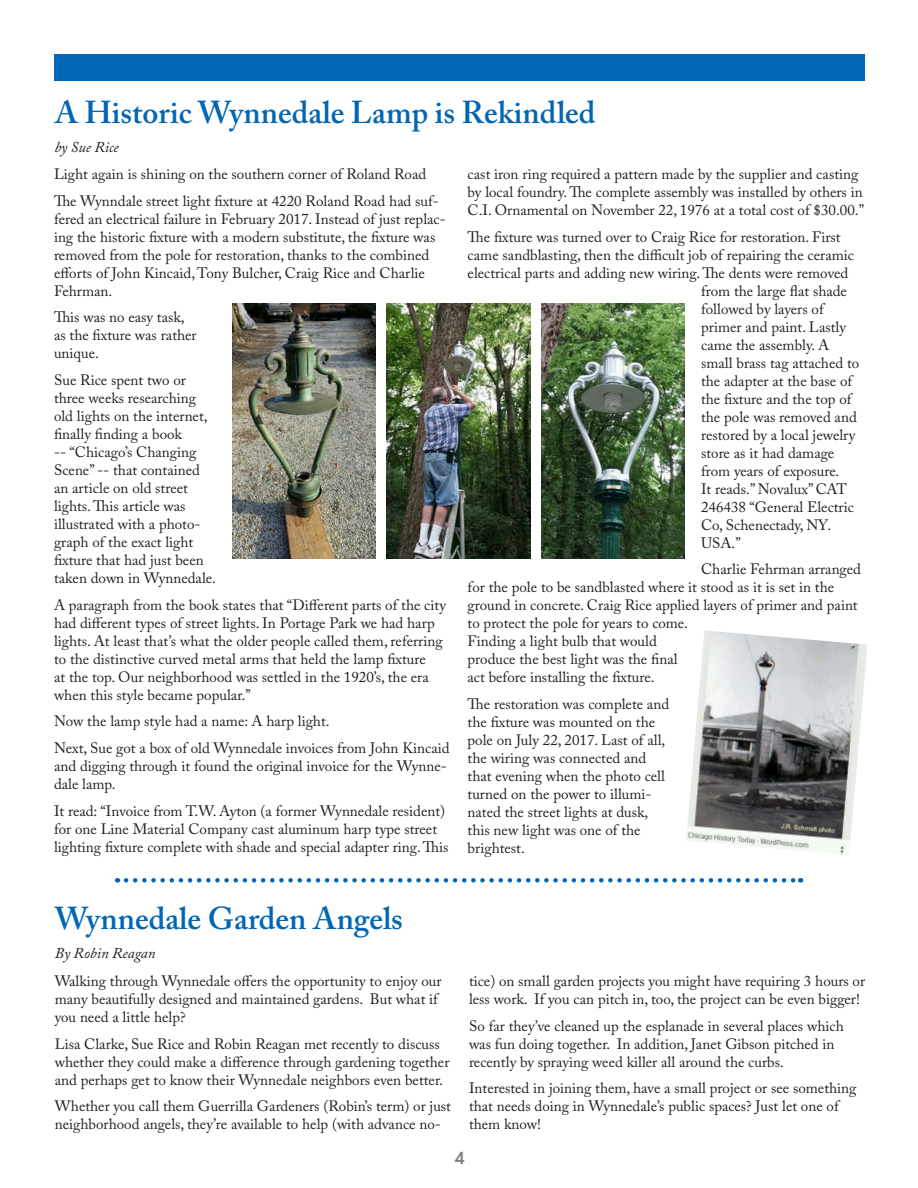
<style>
.page{position:relative;width:918px;height:1188px;background:#fff}
.page>*{position:absolute;margin:0;border:0;box-sizing:border-box;transform-origin:0 0}
.Head_1{font:600 31.5px "Adobe Caslon Pro";color:#0166b3}
.t1{font:600 18px "Futura T";color:#808285}
.Body_2{font:15px/18px "Adobe Caslon Pro";color:#231f20}
.Head_1-2{font:italic 15px "Adobe Caslon Pro";color:#231f20}
</style>
<div class="page">
<div style="left:55px;top:54px;width:810px;height:26px;background:#0166b3"></div>
<img style="left:686px;top:630px;width:181px;height:225px">
<img style="left:232px;top:304px;width:144px;height:255px">
<img style="left:387px;top:304px;width:143px;height:255px">
<img style="left:541px;top:304px;width:144px;height:255px">
<svg style="left:126px;top:878px;width:675px;height:5px"></svg>
<p class="Head_1" style="left:55px;top:93px;width:542px">A Historic Wynnedale Lamp is Rekindled</p>
<p class="Head_1-2" style="left:55px;top:138px;width:66px">by Sue Rice</p>
<p class="Body_2" style="left:54px;top:165px;width:374px">Light again is shining on the southern corner of Roland Road</p>
<p class="Body_2" style="left:54px;top:192px;width:393px">The Wynndale street light fixture at 4220 Roland Road had suf&shy;fered an electrical failure in February 2017. Instead of just replac&shy;ing the historic fixture with a modern substitute, the fixture was removed from the pole for restoration, thanks to the combined efforts of John Kincaid, Tony Bulcher, Craig Rice and Charlie Fehrman.</p>
<p class="Body_2" style="left:54px;top:308px;width:144px">This was no easy task, as the fixture was rather unique.</p>
<p class="Body_2" style="left:54px;top:371px;width:163px">Sue Rice spent two or three weeks researching old lights on the internet, finally finding a book<br>-- “Chicago’s Changing<br>Scene” -- that contained an article on old street lights. This article was illustrated with a photo&shy;graph of the exact light fixture that had just been taken down in Wynnedale.</p>
<p class="Body_2" style="left:54px;top:596px;width:394px">A paragraph from the book states that “Different parts of the city had different types of street lights. In Portage Park we had harp lights. At least that’s what the older people called them, referring to the distinctive curved metal arms that held the lamp fixture<br>at the top. Our neighborhood was settled in the 1920’s, the era when this style became popular.’’</p>
<p class="Body_2" style="left:54px;top:712px;width:277px">Now the lamp style had a name: A harp light.</p>
<p class="Body_2" style="left:54px;top:739px;width:397px">Next, Sue got a box of old Wynnedale invoices from John Kincaid and digging through it found the original invoice for the Wynne&shy;dale lamp.</p>
<p class="Body_2" style="left:54px;top:802px;width:396px">It read: “Invoice from T.W. Ayton (a former Wynnedale resident) for one Line Material Company cast aluminum harp type street lighting fixture complete with shade and special adapter ring. This</p>
<p class="Body_2" style="left:468px;top:165px;width:398px">cast iron ring required a pattern made by the supplier and casting by local foundry. The complete assembly was installed by others in<br>C.I. Ornamental on November 22, 1976 at a total cost of $30.00.”</p>
<p class="Body_2" style="left:468px;top:228px;width:375px">The fixture was turned over to Craig Rice for restoration. First</p>
<p class="Body_2" style="left:468px;top:246px;width:388px">came sandblasting, then the difficult job of repairing the ceramic</p>
<p class="Body_2" style="left:468px;top:264px;width:382px">electrical parts and adding new wiring. The dents were removed</p>
<p class="Body_2" style="left:701px;top:282px;width:147px">from the large flat shade</p>
<p class="Body_2" style="left:701px;top:300px;width:124px">followed by layers of</p>
<p class="Body_2" style="left:701px;top:318px;width:147px">primer and paint. Lastly</p>
<p class="Body_2" style="left:701px;top:336px;width:130px">came the assembly. A</p>
<p class="Body_2" style="left:701px;top:354px;width:160px">small brass tag attached to</p>
<p class="Body_2" style="left:701px;top:372px;width:153px">the adapter at the base of</p>
<p class="Body_2" style="left:701px;top:390px;width:152px">the fixture and the top of</p>
<p class="Body_2" style="left:701px;top:408px;width:157px">the pole was removed and</p>
<p class="Body_2" style="left:701px;top:426px;width:156px">restored by a local jewelry</p>
<p class="Body_2" style="left:701px;top:444px;width:135px">store as it had damage</p>
<p class="Body_2" style="left:701px;top:462px;width:140px">from years of exposure.</p>
<p class="Body_2" style="left:701px;top:480px;width:147px">It reads.” Novalux” CAT</p>
<p class="Body_2" style="left:701px;top:498px;width:154px">246438 “General Electric</p>
<p class="Body_2" style="left:701px;top:516px;width:132px">Co, Schenectady, NY.</p>
<p class="Body_2" style="left:701px;top:534px;width:41px">USA.”</p>
<p class="Body_2" style="left:468px;top:560px;width:395px;text-indent:233px">Charlie Fehrman arranged for the pole to be sandblasted where it stood as it is set in the ground in concrete. Craig Rice applied layers of primer and paint to protect the pole for years to come.<br>Finding a light bulb that would<br>produce the best light was the final<br>act before installing the fixture.</p>
<p class="Body_2" style="left:468px;top:695px;width:203px">The restoration was complete and the fixture was mounted on the pole on July 22, 2017. Last of all, the wiring was connected and that evening when the photo cell turned on the power to illumi&shy;nated the street lights at dusk, this new light was one of the brightest.</p>
<p class="Head_1" style="left:55px;top:900px;width:350px">Wynnedale Garden Angels</p>
<p class="Head_1-2" style="left:55px;top:944px;width:102px">By Robin Reagan</p>
<p class="Body_2" style="left:55px;top:972px;width:388px">Walking through Wynnedale offers the opportunity to enjoy our many beautifully designed and maintained gardens. But what if you need a little help?</p>
<p class="Body_2" style="left:55px;top:1034px;width:396px">Lisa Clarke, Sue Rice and Robin Reagan met recently to discuss whether they could make a difference through gardening together and perhaps get to know their Wynnedale neighbors even better.</p>
<p class="Body_2" style="left:55px;top:1097px;width:398px">Whether you call them Guerrilla Gardeners (Robin’s term) or just neighborhood angels, they’re available to help (with advance no-</p>
<p class="Body_2" style="left:469px;top:972px;width:398px">tice) on small garden projects you might have requiring 3 hours or less work. If you can pitch in, too, the project can be even bigger!</p>
<p class="Body_2" style="left:469px;top:1016px;width:376px">So far they’ve cleaned up the esplanade in several places which was fun doing together. In addition, Janet Gibson pitched in recently by spraying weed killer all around the curbs.</p>
<p class="Body_2" style="left:469px;top:1079px;width:389px">Interested in joining them, have a small project or see something that needs doing in Wynnedale’s public spaces? Just let one of them know!</p>
<p class="t1" style="left:455px;top:1148px;width:12px">4</p>
</div>
